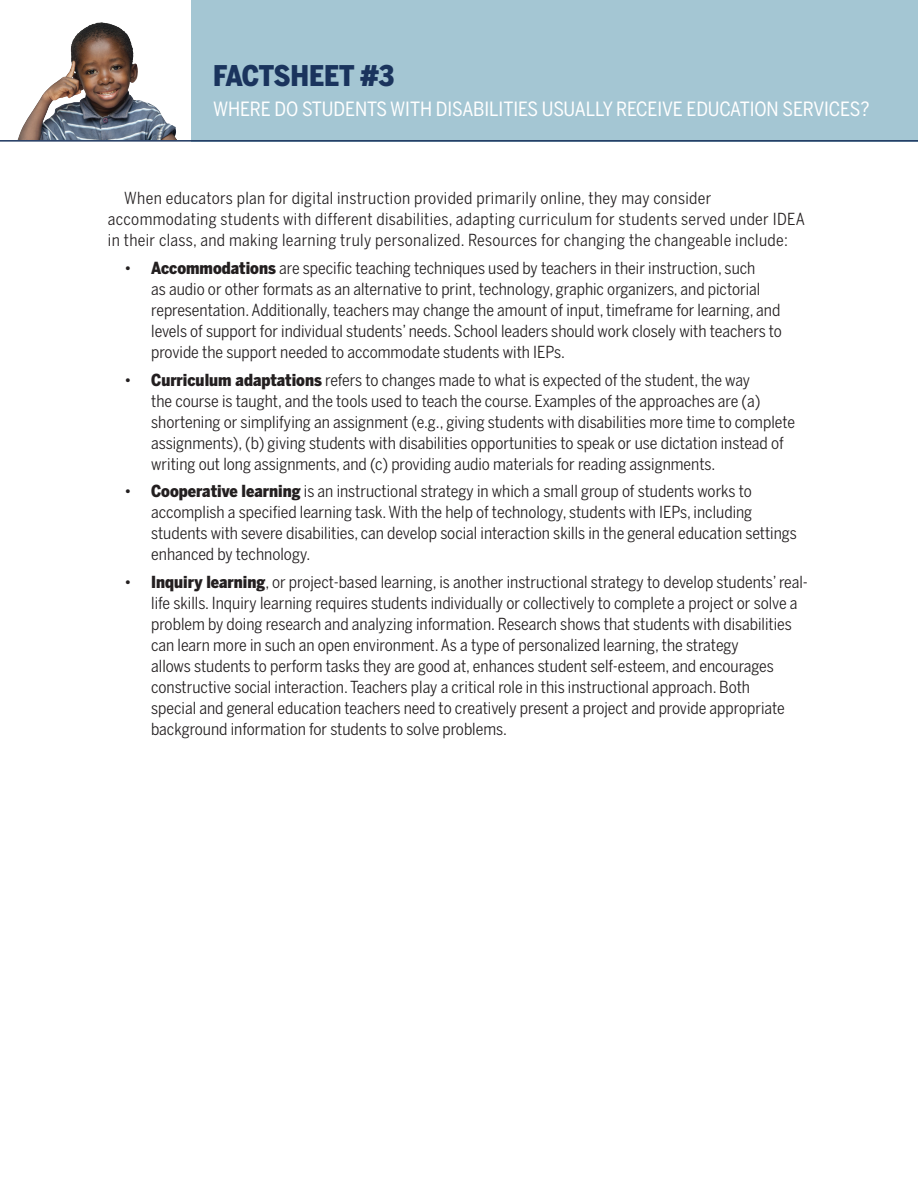
<style>
.page{position:relative;width:918px;height:1188px;background:#fff}
.page>*{position:absolute;margin:0;border:0;box-sizing:border-box;transform-origin:0 0}
.t1{font:900 28.2px "Benton Sans Condensed";letter-spacing:-.015em;color:#1a345d}
.t2{font:19.5px "Benton Sans Condensed";letter-spacing:-.005em;color:#fff}
.t3{font:16.5px/21px "Benton Sans Condensed";color:#231f20}
.t4{font:16.5px/21px "Benton Sans Condensed";letter-spacing:.02em;color:#231f20}
.s1{font-weight:900}
</style>
<div class="page">
<img style="left:80px;top:22px;width:20px;height:10px">
<div style="left:191px;top:0;width:727px;height:142px;background:#a4c6d3"></div>
<hr style="left:0;top:140px;width:918px;height:2px;background:#1a335d">
<h1 class="t1" style="left:213px;top:57px;width:183px">FACTSHEET #3</h1>
<p class="t2" style="left:213px;top:97px;width:658px">WHERE DO STUDENTS WITH DISABILITIES USUALLY RECEIVE EDUCATION SERVICES?</p>
<p class="t4" style="left:108px;top:187px;width:698px;text-indent:16px">When educators plan for digital instruction provided primarily online, they may consider accommodating students with different disabilities, adapting curriculum for students served under IDEA in their class, and making learning truly personalized. Resources for changing the changeable include:</p>
<p class="t3" style="left:151px;top:257px;width:632px;text-indent:-27px">• <span class="s1">Accommodations</span> are specific teaching techniques used by teachers in their instruction, such<br>as audio or other formats as an alternative to print, technology, graphic organizers, and pictorial representation. Additionally, teachers may change the amount of input, timeframe for learning, and levels of support for individual students’ needs. School leaders should work closely with teachers to provide the support needed to accommodate students with IEPs.</p>
<p class="t3" style="left:151px;top:369px;width:645px;text-indent:-27px">• <span class="s1">Curriculum adaptations</span> refers to changes made to what is expected of the student, the way<br>the course is taught, and the tools used to teach the course. Examples of the approaches are (a) shortening or simplifying an assignment (e.g., giving students with disabilities more time to complete assignments), (b) giving students with disabilities opportunities to speak or use dictation instead of writing out long assignments, and (c) providing audio materials for reading assignments.</p>
<p class="t3" style="left:151px;top:481px;width:647px;text-indent:-27px">• <span class="s1">Cooperative learning</span> is an instructional strategy in which a small group of students works to accomplish a specified learning task. With the help of technology, students with IEPs, including students with severe disabilities, can develop social interaction skills in the general education settings enhanced by technology.</p>
<p class="t3" style="left:151px;top:571px;width:658px;text-indent:-27px">• <span class="s1">Inquiry learning</span>, or project-based learning, is another instructional strategy to develop students’ real&shy;life skills. Inquiry learning requires students individually or collectively to complete a project or solve a problem by doing research and analyzing information. Research shows that students with disabilities can learn more in such an open environment. As a type of personalized learning, the strategy<br>allows students to perform tasks they are good at, enhances student self-esteem, and encourages constructive social interaction. Teachers play a critical role in this instructional approach. Both<br>special and general education teachers need to creatively present a project and provide appropriate background information for students to solve problems.</p>
</div>
